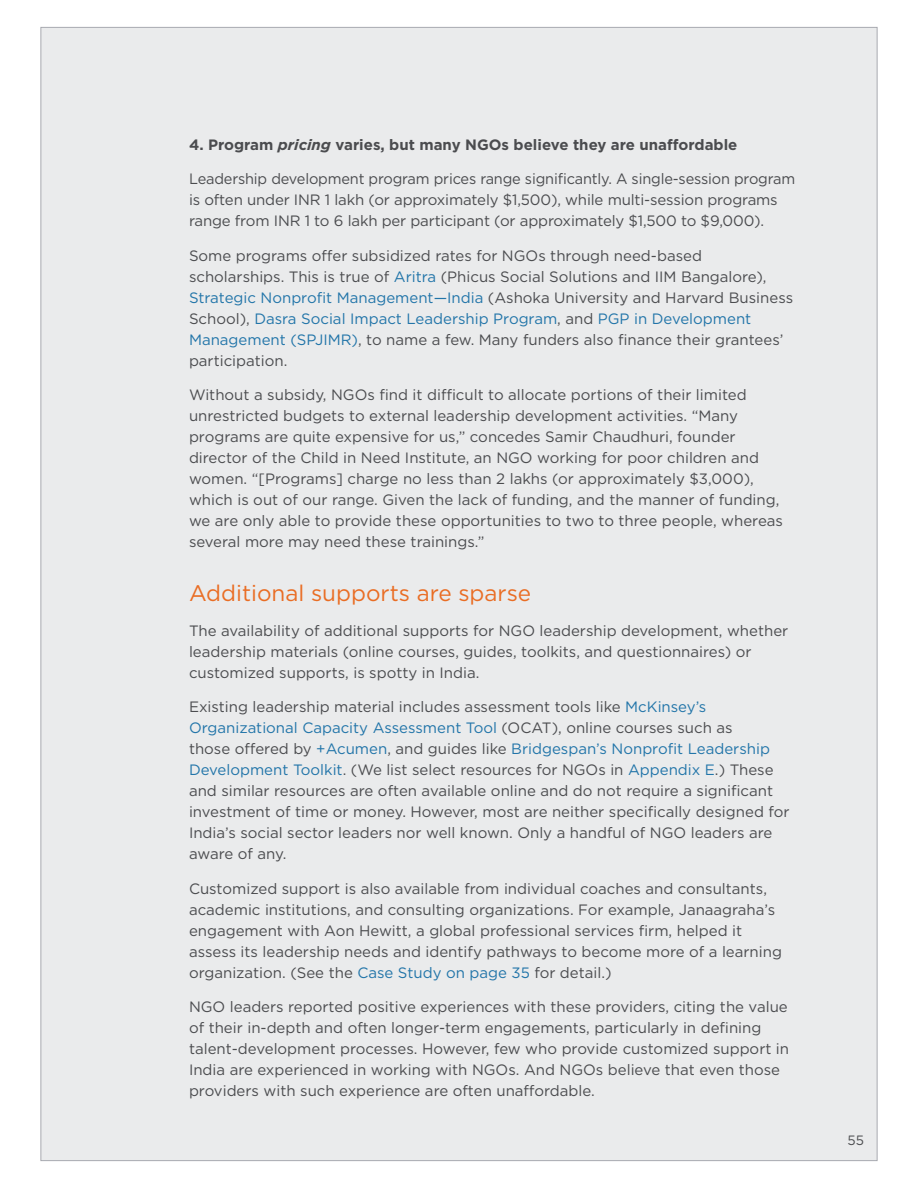
<style>
.page{position:relative;width:918px;height:1188px;background:#fff}
.page>*{position:absolute;margin:0;border:0;box-sizing:border-box;transform-origin:0 0}
._12-OrangeHead{font:22.5px "Gotham";color:#e96d24}
._08-BodyText{font:15px/21px "Gotham";color:#4b4c4f}
._08-BodyText-2{font:700 15px "Gotham";color:#4b4c4f}
.t1{font:13.5px "Gotham";color:#4b4c4f}
.s1{font-style:italic}
.s2{color:#2275a9}
</style>
<div class="page">
<div style="left:40px;top:27px;width:838px;height:1134px;background:#eaebec;border:1px solid #a8aab0"></div>
<p class="_08-BodyText-2" style="left:189px;top:134px;width:550px">4. Program <span class="s1">pricing</span> varies, but many NGOs believe they are unaffordable</p>
<p class="_08-BodyText" style="left:189px;top:168px;width:608px">Leadership development program prices range significantly. A single-session program is often under INR 1 lakh (or approximately $1,500), while multi-session programs range from INR 1 to 6 lakh per participant (or approximately $1,500 to $9,000).</p>
<p class="_08-BodyText" style="left:189px;top:245px;width:606px">Some programs offer subsidized rates for NGOs through need-based scholarships. This is true of <span class="s2">Aritra</span> (Phicus Social Solutions and IIM Bangalore), <span class="s2">Strategic Nonprofit Management—India</span> (Ashoka University and Harvard Business School), <span class="s2">Dasra Social Impact Leadership Program</span>, and <span class="s2">PGP in Development Management (SPJIMR)</span>, to name a few. Many funders also finance their grantees’ participation.</p>
<p class="_08-BodyText" style="left:189px;top:384px;width:596px">Without a subsidy, NGOs find it difficult to allocate portions of their limited unrestricted budgets to external leadership development activities. “Many programs are quite expensive for us,” concedes Samir Chaudhuri, founder director of the Child in Need Institute, an NGO working for poor children and women. “[Programs] charge no less than 2 lakhs (or approximately $3,000), which is out of our range. Given the lack of funding, and the manner of funding, we are only able to provide these opportunities to two to three people, whereas several more may need these trainings.”</p>
<p class="_12-OrangeHead" style="left:189px;top:579px;width:344px">Additional supports are sparse</p>
<p class="_08-BodyText" style="left:189px;top:620px;width:601px">The availability of additional supports for NGO leadership development, whether leadership materials (online courses, guides, toolkits, and questionnaires) or customized supports, is spotty in India.</p>
<p class="_08-BodyText" style="left:189px;top:696px;width:602px">Existing leadership material includes assessment tools like <span class="s2">McKinsey’s Organizational Capacity Assessment Tool</span> (OCAT), online courses such as<br>those offered by <span class="s2">+Acumen</span>, and guides like <span class="s2">Bridgespan’s Nonprofit Leadership Development Toolkit</span>. (We list select resources for NGOs in <span class="s2">Appendix E</span>.) These and similar resources are often available online and do not require a significant investment of time or money. However, most are neither specifically designed for India’s social sector leaders nor well known. Only a handful of NGO leaders are aware of any.</p>
<p class="_08-BodyText" style="left:189px;top:878px;width:595px">Customized support is also available from individual coaches and consultants, academic institutions, and consulting organizations. For example, Janaagraha’s engagement with Aon Hewitt, a global professional services firm, helped it assess its leadership needs and identify pathways to become more of a learning organization. (See the <span class="s2">Case Study on page 35</span> for detail.)</p>
<p class="_08-BodyText" style="left:189px;top:996px;width:602px">NGO leaders reported positive experiences with these providers, citing the value of their in-depth and often longer-term engagements, particularly in defining talent-development processes. However, few who provide customized support in India are experienced in working with NGOs. And NGOs believe that even those providers with such experience are often unaffordable.</p>
<p class="t1" style="left:847px;top:1131px;width:18px">55</p>
</div>
